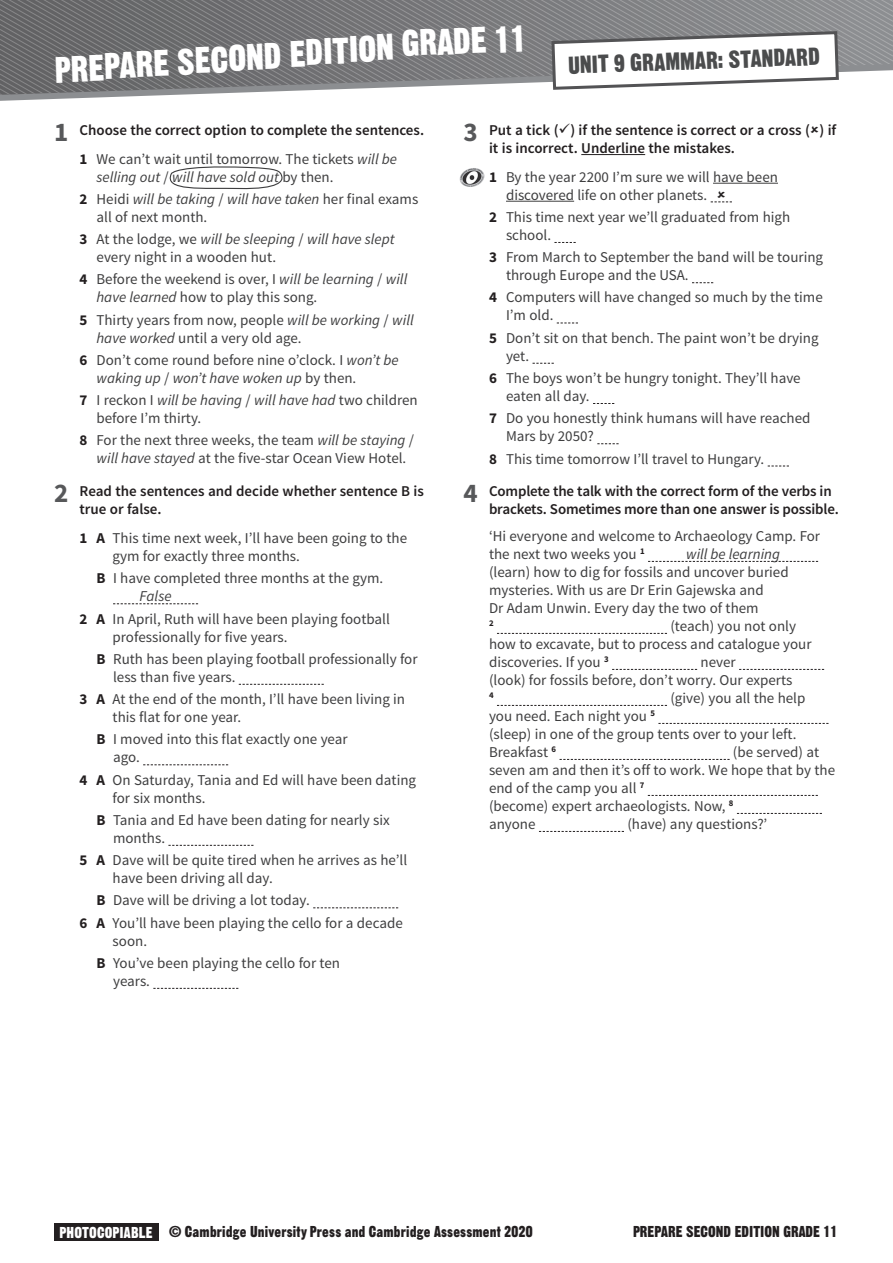
<style>
.page{position:relative;width:893px;height:1263px;background:#fff}
.page>*{position:absolute;margin:0;border:0;box-sizing:border-box;transform-origin:0 0}
.t1{font:36px "Gothic Thirteen Std";color:#fff}
.t2{font:24px "Gothic Thirteen Std";color:#4b4c4d}
.t3{font:15.3px "Gothic Thirteen Std";letter-spacing:.01em;color:#231f20}
.t4{font:15px/18px "Source Sans Pro";color:#3e3e3f}
.t5{font:600 15px/18px "Source Sans Pro";color:#231f20}
.t6{font:italic 15px/22.2px "Source Sans Pro";color:#3e3e3f}
.t7{font:700 8.7px "Source Sans Pro";color:#231f20}
.s1{font-weight:700;font-size:27px;color:#57585a}
.s2{font-weight:700}
.s3{font-weight:400;color:#3e3e3f}
.s4{font-weight:400;font-style:italic;color:#3e3e3f}
.s5{font-style:normal}
.s6{font-weight:700;font-style:normal;color:#231f20}
.s7{font-weight:700;color:#231f20}
.s8{font-style:italic}
.s9{font-weight:600;color:#231f20}
.s10{color:#fff}
</style>
<div class="page">
<svg style="left:0;top:0;width:893px;height:101px;background:#8c8c8e"></svg>
<svg style="left:550px;top:30px;width:290px;height:61px"></svg>
<div style="left:54px;top:1223px;width:104px;height:18px;background:#231f20"></div>
<hr style="left:581px;top:154px;width:64px;height:1px;background:#231f20">
<hr style="left:713px;top:183px;width:65px;height:1px;background:#3e3e3f">
<hr style="left:506px;top:201px;width:68px;height:1px;background:#3e3e3f">
<svg style="left:554px;top:242px;width:22px;height:1px"></svg>
<svg style="left:692px;top:282px;width:21px;height:1px"></svg>
<svg style="left:557px;top:323px;width:21px;height:1px"></svg>
<svg style="left:533px;top:363px;width:21px;height:1px"></svg>
<svg style="left:593px;top:403px;width:21px;height:1px"></svg>
<svg style="left:597px;top:443px;width:22px;height:1px"></svg>
<svg style="left:768px;top:466px;width:21px;height:1px"></svg>
<svg style="left:648px;top:561px;width:170px;height:1px"></svg>
<svg style="left:497px;top:633px;width:170px;height:1px"></svg>
<svg style="left:612px;top:669px;width:85px;height:1px"></svg>
<svg style="left:739px;top:669px;width:85px;height:1px"></svg>
<svg style="left:497px;top:705px;width:170px;height:1px"></svg>
<svg style="left:658px;top:723px;width:170px;height:1px"></svg>
<svg style="left:560px;top:759px;width:170px;height:1px"></svg>
<svg style="left:648px;top:795px;width:170px;height:1px"></svg>
<svg style="left:737px;top:813px;width:85px;height:1px"></svg>
<svg style="left:539px;top:831px;width:85px;height:1px"></svg>
<img style="left:459px;top:168px;width:26px;height:19px">
<svg style="left:113px;top:603px;width:85px;height:1px"></svg>
<svg style="left:239px;top:684px;width:85px;height:1px"></svg>
<svg style="left:143px;top:764px;width:85px;height:1px"></svg>
<svg style="left:168px;top:845px;width:85px;height:1px"></svg>
<svg style="left:313px;top:907px;width:85px;height:1px"></svg>
<svg style="left:153px;top:988px;width:85px;height:1px"></svg>
<svg style="left:169px;top:166px;width:114px;height:24px"></svg>
<svg style="left:711px;top:201px;width:21px;height:1px"></svg>
<h1 class="t1" style="left:54px;top:40px;width:474px;rotate:-2deg">PREPARE SECOND EDITION GRADE 11</h1>
<h2 class="t2" style="left:567px;top:50px;width:254px;rotate:-2deg">UNIT 9 GRAMMAR: STANDARD</h2>
<p class="t5" style="left:54px;top:116px;width:372px;line-height:28.7px;text-align:center"><span class="s1">1</span> Choose the correct option to complete the sentences.<br><span class="s2">1</span> <span class="s3">We can’t wait until tomorrow. The tickets</span> <span class="s4">will be</span></p>
<p class="t6" style="left:80px;top:166px;width:340px;text-indent:17px">selling out <span class="s5">/</span> will have sold out <span class="s5">by then.<br></span><span class="s6">2</span> <span class="s5">Heidi</span> will be taking <span class="s5">/</span> will have taken <span class="s5">her final exams</span></p>
<p class="t4" style="left:80px;top:206px;width:317px;line-height:22.2px;text-indent:17px">all of next month.<br><span class="s7">3</span> At the lodge, we <span class="s8">will be sleeping</span> / <span class="s8">will have slept</span></p>
<p class="t4" style="left:80px;top:246px;width:329px;line-height:22.2px;text-indent:17px">every night in a wooden hut.<br><span class="s7">4</span> Before the weekend is over, I <span class="s8">will be learning</span> / <span class="s8">will</span></p>
<p class="t4" style="left:80px;top:287px;width:336px;line-height:22.2px;text-indent:17px"><span class="s8">have learned</span> how to play this song.<br><span class="s7">5</span> Thirty years from now, people <span class="s8">will be working</span> / <span class="s8">will</span></p>
<p class="t4" style="left:80px;top:327px;width:321px;line-height:22.2px;text-indent:17px"><span class="s8">have worked</span> until a very old age.<br><span class="s7">6</span> Don’t come round before nine o’clock. I <span class="s8">won’t be</span></p>
<p class="t6" style="left:80px;top:367px;width:340px;text-indent:17px">waking up <span class="s5">/</span> won’t have woken up <span class="s5">by then.<br></span><span class="s6">7</span> <span class="s5">I reckon I</span> will be having <span class="s5">/</span> will have had <span class="s5">two children</span></p>
<p class="t4" style="left:80px;top:407px;width:336px;line-height:22.2px;text-indent:17px">before I’m thirty.<br><span class="s7">8</span> For the next three weeks, the team <span class="s8">will be staying</span> /</p>
<p class="t5" style="left:54px;top:442px;width:371px;line-height:33px;text-indent:43px"><span class="s4">will have stayed</span> <span class="s3">at the five-star Ocean View Hotel.<br></span><span class="s1">2</span> Read the sentences and decide whether sentence B is</p>
<p class="t4" style="left:80px;top:495px;width:329px;line-height:28.7px"><span class="s9">true or false.<br></span><span class="s7">1 A</span> This time next week, I’ll have been going to the</p>
<p class="t4" style="left:97px;top:545px;width:288px;line-height:22.2px;text-indent:16px">gym for exactly three months.<br><span class="s7">B</span> I have completed three months at the gym.</p>
<p class="t4" style="left:80px;top:585px;width:312px;line-height:22.2px;text-indent:60px"><span class="s8">False<br></span><span class="s7">2 A</span> In April, Ruth will have been playing football</p>
<p class="t4" style="left:97px;top:626px;width:323px;line-height:22.2px;text-indent:16px">professionally for five years.<br><span class="s7">B</span> Ruth has been playing football professionally for</p>
<p class="t4" style="left:80px;top:666px;width:327px;line-height:22.2px;text-indent:34px">less than five years.<br><span class="s7">3 A</span> At the end of the month, I’ll have been living in</p>
<p class="t4" style="left:97px;top:706px;width:253px;line-height:22.2px;text-indent:16px">this flat for one year.<br><span class="s7">B</span> I moved into this flat exactly one year</p>
<p class="t4" style="left:80px;top:746px;width:338px;line-height:22.2px;text-indent:34px">ago.<br><span class="s7">4 A</span> On Saturday, Tania and Ed will have been dating</p>
<p class="t4" style="left:97px;top:787px;width:295px;line-height:22.2px;text-indent:16px">for six months.<br><span class="s7">B</span> Tania and Ed have been dating for nearly six</p>
<p class="t4" style="left:80px;top:827px;width:329px;line-height:22.2px;text-indent:34px">months.<br><span class="s7">5 A</span> Dave will be quite tired when he arrives as he’ll</p>
<p class="t4" style="left:113px;top:869px;width:162px">have been driving all day.</p>
<p class="t4" style="left:97px;top:891px;width:215px"><span class="s7">B</span> Dave will be driving a lot today.</p>
<p class="t4" style="left:80px;top:914px;width:325px"><span class="s7">6 A</span> You’ll have been playing the cello for a decade</p>
<p class="t4" style="left:97px;top:930px;width:245px;line-height:22.2px;text-indent:16px">soon.<br><span class="s7">B</span> You’ve been playing the cello for ten</p>
<p class="t4" style="left:113px;top:972px;width:38px">years.</p>
<p class="t5" style="left:489px;top:121px;width:349px;text-indent:-26px"><span class="s1">3</span> Put a tick (✓) if the sentence is correct or a cross ( ) if it is incorrect. Underline the mistakes.</p>
<p class="t4" style="left:506px;top:168px;width:273px;text-indent:-17px"><span class="s7">1</span> By the year 2200 I’m sure we will have been discovered life on other planets.</p>
<p class="t4" style="left:506px;top:208px;width:286px;text-indent:-17px"><span class="s7">2</span> This time next year we’ll graduated from high school.</p>
<p class="t4" style="left:506px;top:248px;width:319px;text-indent:-17px"><span class="s7">3</span> From March to September the band will be touring through Europe and the USA.</p>
<p class="t4" style="left:506px;top:289px;width:318px;text-indent:-17px"><span class="s7">4</span> Computers will have changed so much by the time<br>I’m old.</p>
<p class="t4" style="left:506px;top:329px;width:314px;text-indent:-17px"><span class="s7">5</span> Don’t sit on that bench. The paint won’t be drying yet.</p>
<p class="t4" style="left:506px;top:369px;width:296px;text-indent:-17px"><span class="s7">6</span> The boys won’t be hungry tonight. They’ll have eaten all day.</p>
<p class="t4" style="left:506px;top:409px;width:306px;text-indent:-17px"><span class="s7">7</span> Do you honestly think humans will have reached<br>Mars by 2050?</p>
<p class="t5" style="left:463px;top:442px;width:370px;line-height:32.8px;text-indent:26px"><span class="s2">8</span> <span class="s3">This time tomorrow I’ll travel to Hungary.<br></span><span class="s1">4</span> Complete the talk with the correct form of the verbs in</p>
<p class="t5" style="left:489px;top:501px;width:351px">brackets. Sometimes more than one answer is possible.</p>
<p class="t4" style="left:489px;top:527px;width:333px">‘Hi everyone and welcome to Archaeology Camp. For the next two weeks you <sup>1</sup></p>
<p class="t6" style="left:686px;top:543px;width:96px">will be learning</p>
<p class="t4" style="left:489px;top:563px;width:301px">(learn) how to dig for fossils and uncover buried mysteries. With us are Dr Erin Gajewska and<br>Dr Adam Unwin. Every day the two of them</p>
<p class="t7" style="left:489px;top:617px;width:6px">2</p>
<p class="t4" style="left:489px;top:617px;width:324px;text-indent:181px">(teach) you not only how to excavate, but to process and catalogue your discoveries. If you <sup>3</sup></p>
<p class="t4" style="left:489px;top:653px;width:305px;text-indent:211px">never<br>(look) for fossils before, don’t worry. Our experts</p>
<p class="t7" style="left:489px;top:689px;width:6px">4</p>
<p class="t4" style="left:670px;top:689px;width:137px">(give) you all the help</p>
<p class="t4" style="left:489px;top:707px;width:309px">you need. Each night you <sup>5<br></sup>(sleep) in one of the group tents over to your left.<br>Breakfast <sup>6</sup></p>
<p class="t4" style="left:489px;top:743px;width:348px;text-indent:244px">(be served) at seven am and then it’s off to work. We hope that by the end of the camp you all <sup>7<br></sup>(become) expert archaeologists. Now, <sup>8<br></sup>anyone</p>
<p class="t4" style="left:627px;top:815px;width:142px">(have) any questions?’</p>
<p class="t3" style="left:60px;top:1222px;width:474px"><span class="s10">PHOTOCOPIABLE</span> © Cambridge University Press and Cambridge Assessment 2020</p>
<p class="t3" style="left:633px;top:1222px;width:206px">PREPARE SECOND EDITION GRADE 11</p>
</div>
